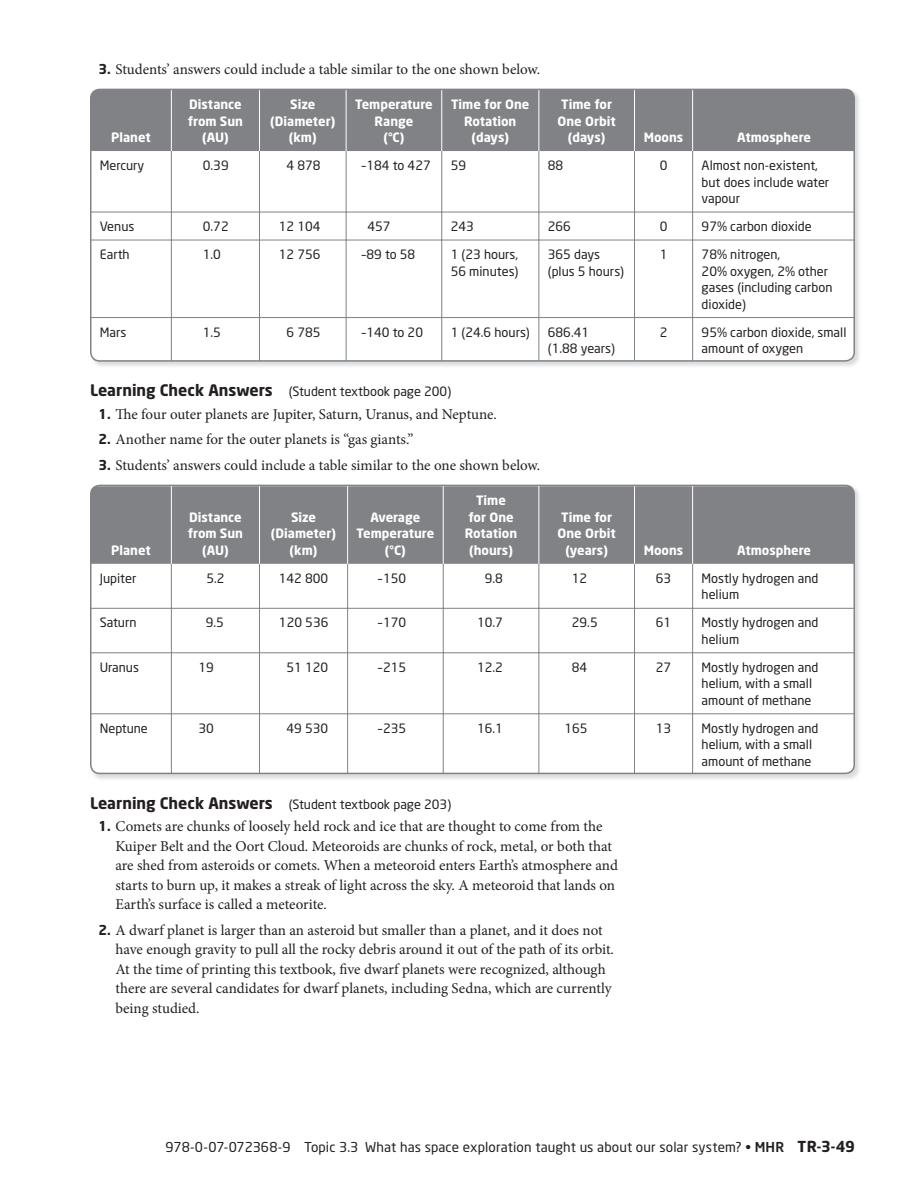
<style>
.page{position:relative;width:918px;height:1188px;background:#fff}
.page>*{position:absolute;margin:0;border:0;box-sizing:border-box;transform-origin:0 0}
.t1{font:15px/19.5px "Minion Pro";color:#231f20}
.t2{font:13.5px "Neo Sans";letter-spacing:.01em;color:#231f20}
.t3{font:12.75px/16.5px "Neo Sans";color:#231f20}
.t4{font:700 12.75px/16.5px "Neo Sans";color:#fff;text-align:center}
.s1{font-family:"Neo Sans";font-weight:700;font-size:13.5px}
.s2{font-weight:700;font-size:15.75px}
.s3{font-weight:500}
.s4{font-weight:700;font-size:15px}
</style>
<div class="page">
<img style="left:90px;top:88px;width:769px;height:278px">
<div style="left:91px;top:90px;width:763px;height:60px;background:#808285"></div>
<svg style="left:91px;top:150px;width:763px;height:211px"></svg>
<hr style="left:91px;top:89px;width:169px;height:1px;background:#fff">
<hr style="left:171px;top:90px;width:1px;height:61px;background:#fff">
<hr style="left:259px;top:90px;width:1px;height:61px;background:#fff">
<hr style="left:346px;top:90px;width:1px;height:61px;background:#fff">
<hr style="left:441px;top:90px;width:1px;height:61px;background:#fff">
<hr style="left:538px;top:90px;width:1px;height:61px;background:#fff">
<hr style="left:634px;top:90px;width:1px;height:61px;background:#fff">
<hr style="left:693px;top:89px;width:161px;height:1px;background:#fff">
<hr style="left:692px;top:90px;width:1px;height:61px;background:#fff">
<div style="left:90px;top:89px;width:765px;height:273px;border:2px solid #808285;border-radius:9px"></div>
<img style="left:90px;top:484px;width:769px;height:295px">
<div style="left:91px;top:486px;width:763px;height:77px;background:#808285"></div>
<svg style="left:91px;top:563px;width:763px;height:210px"></svg>
<hr style="left:91px;top:485px;width:169px;height:1px;background:#fff">
<hr style="left:171px;top:486px;width:1px;height:78px;background:#fff">
<hr style="left:259px;top:486px;width:1px;height:78px;background:#fff">
<hr style="left:347px;top:486px;width:1px;height:78px;background:#fff">
<hr style="left:443px;top:486px;width:1px;height:78px;background:#fff">
<hr style="left:538px;top:486px;width:1px;height:78px;background:#fff">
<hr style="left:634px;top:486px;width:1px;height:78px;background:#fff">
<hr style="left:693px;top:485px;width:161px;height:1px;background:#fff">
<hr style="left:692px;top:486px;width:1px;height:78px;background:#fff">
<div style="left:90px;top:485px;width:765px;height:289px;border:2px solid #808285;border-radius:9px"></div>
<p class="t1" style="left:99px;top:61px;width:443px"><span class="s1">3.</span> Students’ answers could include a table similar to the one shown below.</p>
<p class="t4" style="left:111px;top:130px;width:41px">Planet</p>
<p class="t4" style="left:188px;top:97px;width:57px">Distance from Sun (AU)</p>
<p class="t4" style="left:270px;top:97px;width:67px">Size (Diameter) (km)</p>
<p class="t4" style="left:355px;top:97px;width:79px">Temperature<br>Range<br>(°C)</p>
<p class="t4" style="left:451px;top:97px;width:80px">Time for One<br>Rotation (days)</p>
<p class="t4" style="left:558px;top:97px;width:60px">Time for<br>One Orbit (days)</p>
<p class="t4" style="left:644px;top:130px;width:41px">Moons</p>
<p class="t4" style="left:737px;top:130px;width:75px">Atmosphere</p>
<p class="t3" style="left:100px;top:158px;width:46px">Mercury</p>
<p class="t3" style="left:203px;top:158px;width:27px">0.39</p>
<p class="t3" style="left:287px;top:158px;width:36px">4 878</p>
<p class="t3" style="left:361px;top:158px;width:71px">–184 to 427</p>
<p class="t3" style="left:451px;top:158px;width:17px">59</p>
<p class="t3" style="left:548px;top:158px;width:17px">88</p>
<p class="t3" style="left:660px;top:158px;width:9px">0</p>
<p class="t3" style="left:702px;top:158px;width:129px">Almost non-existent, but does include water vapour</p>
<p class="t3" style="left:100px;top:219px;width:36px">Venus</p>
<p class="t3" style="left:203px;top:219px;width:27px">0.72</p>
<p class="t3" style="left:279px;top:219px;width:43px">12 104</p>
<p class="t3" style="left:367px;top:219px;width:25px">457</p>
<p class="t3" style="left:451px;top:219px;width:25px">243</p>
<p class="t3" style="left:548px;top:219px;width:25px">266</p>
<p class="t3" style="left:660px;top:219px;width:9px">0</p>
<p class="t3" style="left:702px;top:219px;width:112px">97% carbon dioxide</p>
<p class="t3" style="left:100px;top:247px;width:32px">Earth</p>
<p class="t3" style="left:203px;top:247px;width:20px">1.0</p>
<p class="t3" style="left:279px;top:247px;width:43px">12 756</p>
<p class="t3" style="left:361px;top:247px;width:56px">–89 to 58</p>
<p class="t3" style="left:451px;top:247px;width:69px">1 (23 hours,<br>56 minutes)</p>
<p class="t3" style="left:548px;top:247px;width:78px">365 days (plus 5 hours)</p>
<p class="t3" style="left:660px;top:247px;width:9px">1</p>
<p class="t3" style="left:702px;top:247px;width:132px">78% nitrogen,<br>20% oxygen, 2% other gases (including carbon dioxide)</p>
<p class="t3" style="left:100px;top:325px;width:28px">Mars</p>
<p class="t3" style="left:203px;top:325px;width:20px">1.5</p>
<p class="t3" style="left:287px;top:325px;width:36px">6 785</p>
<p class="t3" style="left:361px;top:325px;width:63px">–140 to 20</p>
<p class="t3" style="left:451px;top:325px;width:81px">1 (24.6 hours)</p>
<p class="t3" style="left:548px;top:325px;width:69px">686.41 (1.88 years)</p>
<p class="t3" style="left:660px;top:325px;width:9px">2</p>
<p class="t3" style="left:702px;top:325px;width:146px">95% carbon dioxide, small amount of oxygen</p>
<p class="t3" style="left:90px;top:384px;width:363px"><span class="s2">Learning Check Answers</span> (Student textbook page 200)</p>
<p class="t1" style="left:99px;top:405px;width:400px"><span class="s1">1.</span> The four outer planets are Jupiter, Saturn, Uranus, and Neptune.</p>
<p class="t1" style="left:99px;top:431px;width:316px"><span class="s1">2.</span> Another name for the outer planets is “gas giants.”</p>
<p class="t1" style="left:99px;top:456px;width:443px"><span class="s1">3.</span> Students’ answers could include a table similar to the one shown below.</p>
<p class="t4" style="left:111px;top:543px;width:41px">Planet</p>
<p class="t4" style="left:188px;top:510px;width:57px">Distance from Sun (AU)</p>
<p class="t4" style="left:271px;top:510px;width:67px">Size (Diameter) (km)</p>
<p class="t4" style="left:357px;top:510px;width:79px">Average<br>Temperature (°C)</p>
<p class="t4" style="left:465px;top:493px;width:54px">Time<br>for One<br>Rotation (hours)</p>
<p class="t4" style="left:558px;top:510px;width:60px">Time for<br>One Orbit (years)</p>
<p class="t4" style="left:644px;top:543px;width:41px">Moons</p>
<p class="t4" style="left:737px;top:543px;width:75px">Atmosphere</p>
<p class="t3" style="left:100px;top:571px;width:38px">Jupiter</p>
<p class="t3" style="left:206px;top:571px;width:20px">5.2</p>
<p class="t3" style="left:279px;top:571px;width:51px">142 800</p>
<p class="t3" style="left:378px;top:571px;width:30px">–150</p>
<p class="t3" style="left:485px;top:571px;width:20px">9.8</p>
<p class="t3" style="left:572px;top:571px;width:17px">12</p>
<p class="t3" style="left:656px;top:571px;width:17px">63</p>
<p class="t3" style="left:702px;top:571px;width:118px">Mostly hydrogen and helium</p>
<p class="t3" style="left:100px;top:616px;width:38px">Saturn</p>
<p class="t3" style="left:206px;top:616px;width:20px">9.5</p>
<p class="t3" style="left:279px;top:616px;width:51px">120 536</p>
<p class="t3" style="left:378px;top:616px;width:30px">–170</p>
<p class="t3" style="left:477px;top:616px;width:27px">10.7</p>
<p class="t3" style="left:572px;top:616px;width:27px">29.5</p>
<p class="t3" style="left:656px;top:616px;width:17px">61</p>
<p class="t3" style="left:702px;top:616px;width:118px">Mostly hydrogen and helium</p>
<p class="t3" style="left:100px;top:660px;width:41px">Uranus</p>
<p class="t3" style="left:198px;top:660px;width:17px">19</p>
<p class="t3" style="left:287px;top:660px;width:43px">51 120</p>
<p class="t3" style="left:378px;top:660px;width:30px">–215</p>
<p class="t3" style="left:477px;top:660px;width:27px">12.2</p>
<p class="t3" style="left:572px;top:660px;width:17px">84</p>
<p class="t3" style="left:656px;top:660px;width:17px">27</p>
<p class="t3" style="left:702px;top:660px;width:118px">Mostly hydrogen and helium, with a small amount of methane</p>
<p class="t3" style="left:100px;top:721px;width:50px">Neptune</p>
<p class="t3" style="left:198px;top:721px;width:17px">30</p>
<p class="t3" style="left:287px;top:721px;width:43px">49 530</p>
<p class="t3" style="left:378px;top:721px;width:30px">–235</p>
<p class="t3" style="left:477px;top:721px;width:27px">16.1</p>
<p class="t3" style="left:564px;top:721px;width:25px">165</p>
<p class="t3" style="left:656px;top:721px;width:17px">13</p>
<p class="t3" style="left:702px;top:721px;width:118px">Mostly hydrogen and helium, with a small amount of methane</p>
<p class="t3" style="left:90px;top:797px;width:363px"><span class="s2">Learning Check Answers</span> (Student textbook page 203)</p>
<p class="t1" style="left:116px;top:818px;width:504px;text-indent:-17px"><span class="s1">1.</span> Comets are chunks of loosely held rock and ice that are thought to come from the Kuiper Belt and the Oort Cloud. Meteoroids are chunks of rock, metal, or both that are shed from asteroids or comets. When a meteoroid enters Earth’s atmosphere and starts to burn up, it makes a streak of light across the sky. A meteoroid that lands on Earth’s surface is called a meteorite.</p>
<p class="t1" style="left:116px;top:921px;width:500px;text-indent:-17px"><span class="s1">2.</span> A dwarf planet is larger than an asteroid but smaller than a planet, and it does not have enough gravity to pull all the rocky debris around it out of the path of its orbit.<br>At the time of printing this textbook, five dwarf planets were recognized, although there are several candidates for dwarf planets, including Sedna, which are currently being studied.</p>
<p class="t2" style="left:166px;top:1142px;width:691px">978-0-07-072368-9 Topic 3.3 What has space exploration taught us about our solar system? • <span class="s3">MHR</span> <span class="s4">TR-3-49</span></p>
</div>
